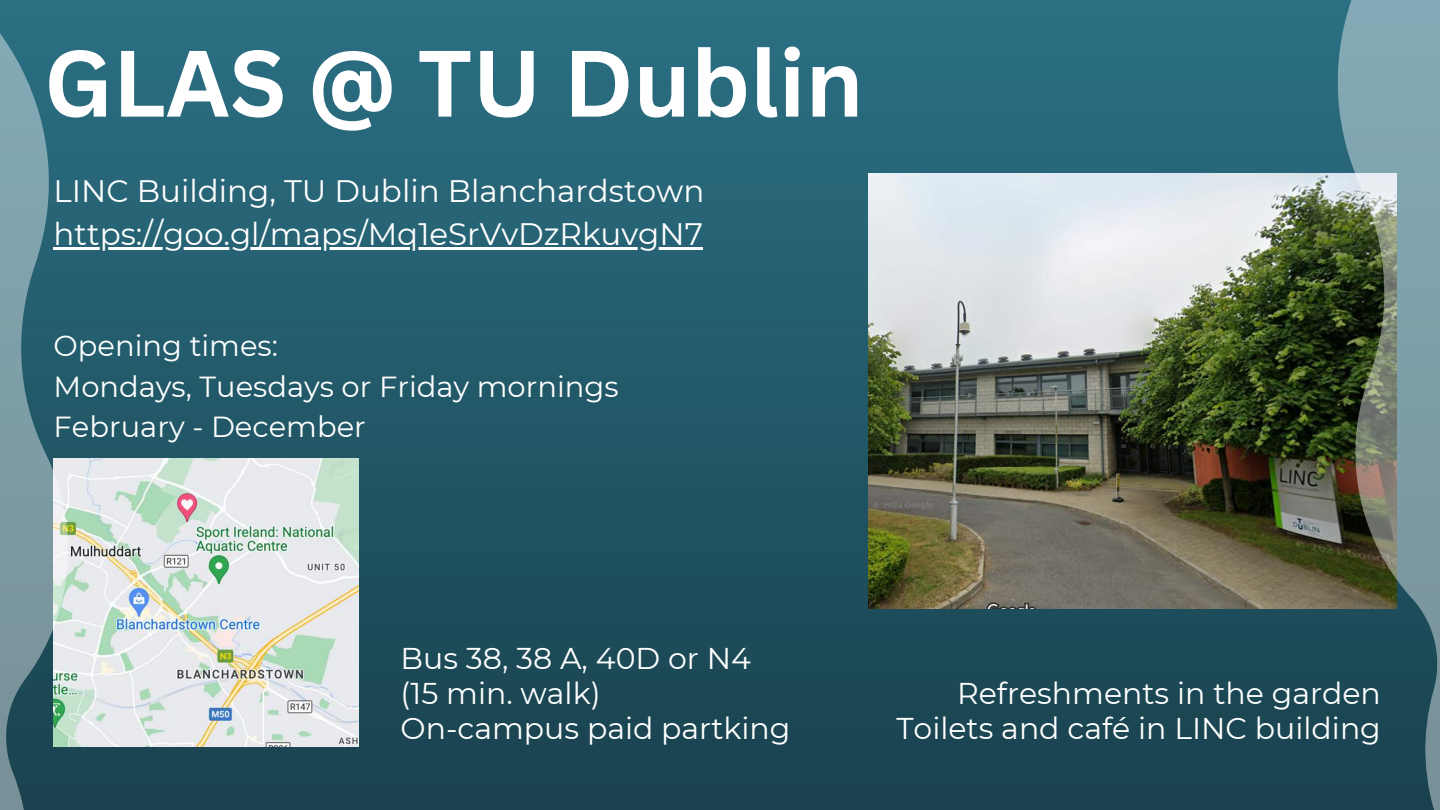
<style>
.page{position:relative;width:1440px;height:810px;background:#fff}
.page>*{position:absolute;margin:0;border:0;box-sizing:border-box;transform-origin:0 0}
.t1{font:700 92px "Canva Sans";color:#fff}
.t2{font:31px/42.8px "Montserrat";color:#fff}
.t3{font:30px/35.2px "Montserrat";color:#fff}
.t4{font:29px/40.5px "Montserrat";color:#fff}
</style>
<div class="page">
<img style="left:220px;top:0;width:932px;height:810px">
<img style="left:220px;top:459px;width:139px;height:288px">
<hr style="left:54px;top:247px;width:649px;height:3px;background:#fff">
<img style="left:869px;top:174px;width:283px;height:434px">
<svg style="left:0;top:0;width:220px;height:810px;background:#628a95"></svg>
<img style="left:1152px;top:0;width:288px;height:810px">
<h1 class="t1" style="left:44px;top:18px;width:821px">GLAS @ TU Dublin</h1>
<p class="t2" style="left:54px;top:170px;width:652px">LINC Building, TU Dublin Blanchardstown https://goo.gl/maps/Mq1eSrVvDzRkuvgN7</p>
<p class="t4" style="left:54px;top:326px;width:566px">Opening times:<br>Mondays, Tuesdays or Friday mornings<br>February - December</p>
<p class="t3" style="left:401px;top:640px;width:391px">Bus 38, 38 A, 40D or N4 (15 min. walk)<br>On-campus paid partking</p>
<p class="t3" style="left:896px;top:676px;width:486px;text-align:right">Refreshments in the garden<br>Toilets and café in LINC building</p>
</div>
